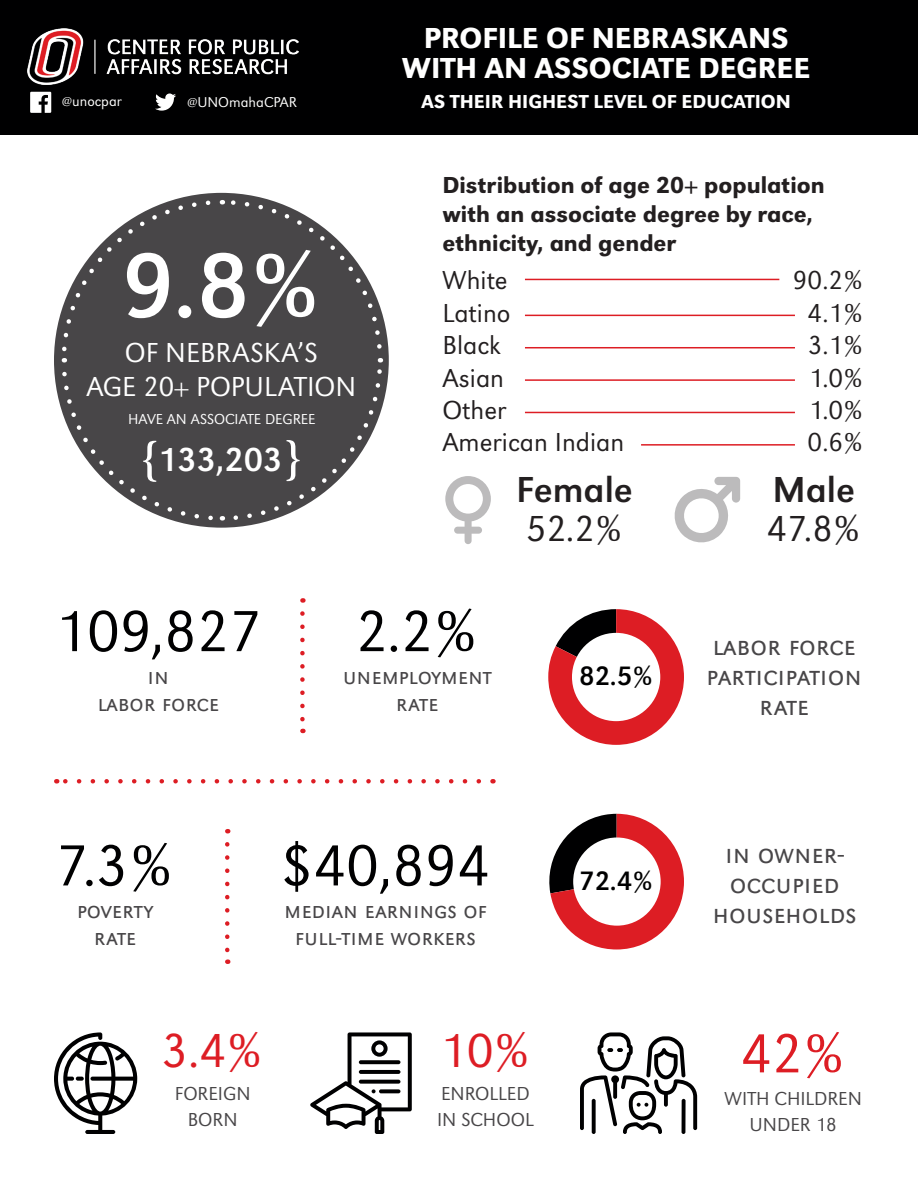
<style>
.page{position:relative;width:918px;height:1188px;background:#fff}
.page>*{position:absolute;margin:0;border:0;box-sizing:border-box;transform-origin:0 0}
.t1{font:94.5px "URW Grotesk";color:#fff}
.t2{font:300 60px "URW Grotesk";color:#000001}
.t3{font:300 57px "URW Grotesk";color:#dd1d24}
.t4{font:52.5px "URW Grotesk";color:#fff}
.t5{font:300 49.5px "URW Grotesk";color:#dd1d24}
.t6{font:300 37.5px/39px "URW Grotesk";color:#231f20}
.t7{font:37.5px "URW Grotesk";color:#231f20}
.t8{font:34.5px "URW Grotesk";color:#fff}
.t9{font:300 30px/30px "URW Grotesk SC";color:#484648;text-align:center}
.t10{font:500 30px "URW Grotesk";color:#fff}
.t11{font:300 28.5px "URW Grotesk";color:#fff}
.t12{font:27.6px "URW Grotesk";color:#000001}
.t13{font:300 27px "URW Grotesk";color:#231f20}
.t14{font:300 25.5px/27px "URW Grotesk SC";color:#484648;text-align:center}
.t15{font:500 24px/28.8px "URW Grotesk";color:#231f20}
.t16{font:300 19.5px/25.5px "URW Grotesk";color:#484648;text-align:center}
.t17{font:500 19.5px "URW Grotesk";color:#fff}
.t18{font:300 15px "URW Grotesk";color:#fff}
.t19{font:300 14.85px "URW Grotesk";color:#fff}
.t20{font:300 14.7px "URW Grotesk";color:#fff}
.s1{font-weight:400}
</style>
<div class="page">
<div style="left:0;top:0;width:918px;height:135px;background:#000001"></div>
<svg style="left:30px;top:92px;width:21px;height:21px"></svg>
<svg style="left:155px;top:94px;width:21px;height:17px"></svg>
<img style="left:27px;top:29px;width:271px;height:55px">
<svg style="left:300px;top:613px;width:5px;height:120px"></svg>
<svg style="left:674px;top:477px;width:66px;height:66px"></svg>
<svg style="left:445px;top:476px;width:46px;height:68px"></svg>
<div style="left:54px;top:193px;width:335px;height:335px;background:#484648;border-radius:50%"></div>
<svg style="left:233px;top:358px;width:152px;height:165px"></svg>
<svg style="left:222px;top:198px;width:162px;height:151px"></svg>
<svg style="left:59px;top:198px;width:152px;height:165px"></svg>
<svg style="left:60px;top:371px;width:163px;height:152px"></svg>
<hr style="left:525px;top:279px;width:254px;height:1px;background:#dd1d24">
<hr style="left:525px;top:315px;width:270px;height:1px;background:#dd1d24">
<hr style="left:525px;top:347px;width:270px;height:1px;background:#dd1d24">
<hr style="left:525px;top:379px;width:270px;height:2px;background:#dd1d24">
<hr style="left:525px;top:412px;width:270px;height:1px;background:#dd1d24">
<hr style="left:641px;top:444px;width:154px;height:2px;background:#dd1d24">
<svg style="left:54px;top:1032px;width:83px;height:102px"></svg>
<svg style="left:310px;top:1032px;width:102px;height:102px"></svg>
<svg style="left:225px;top:844px;width:5px;height:120px"></svg>
<svg style="left:63px;top:779px;width:416px;height:5px"></svg>
<svg style="left:548px;top:609px;width:136px;height:136px"></svg>
<div style="left:572px;top:633px;width:88px;height:88px;background:#fff;border-radius:50%"></div>
<svg style="left:549px;top:814px;width:135px;height:136px"></svg>
<div style="left:573px;top:838px;width:88px;height:88px;background:#fff;border-radius:50%"></div>
<svg style="left:580px;top:1032px;width:117px;height:102px"></svg>
<p class="t10" style="left:424px;top:20px;width:366px">PROFILE OF NEBRASKANS</p>
<p class="t10" style="left:402px;top:50px;width:410px">WITH AN ASSOCIATE DEGREE</p>
<p class="t20" style="left:62px;top:93px;width:61px">@unocpar</p>
<p class="t19" style="left:187px;top:93px;width:111px">@UNOmahaCPAR</p>
<p class="t17" style="left:421px;top:90px;width:371px">AS THEIR HIGHEST LEVEL OF EDUCATION</p>
<p class="t1" style="left:122px;top:231px;width:201px">9.8%</p>
<p class="t11" style="left:125px;top:337px;width:195px">OF NEBRASKA’S</p>
<p class="t11" style="left:86px;top:371px;width:272px">AGE 20+ POPULATION</p>
<p class="t18" style="left:128px;top:411px;width:189px">HAVE AN ASSOCIATE DEGREE</p>
<p class="t4" style="left:143px;top:429px;width:16px">{</p>
<p class="t8" style="left:158px;top:440px;width:126px">133,203</p>
<p class="t4" style="left:285px;top:429px;width:16px">}</p>
<p class="t15" style="left:442px;top:171px;width:384px">Distribution of age 20+ population with an associate degree by race, ethnicity, and gender</p>
<p class="t13" style="left:442px;top:265px;width:67px">White</p>
<p class="t13" style="left:793px;top:265px;width:72px">90.2%</p>
<p class="t13" style="left:442px;top:297px;width:70px">Latino</p>
<p class="t13" style="left:808px;top:297px;width:57px">4.1%</p>
<p class="t13" style="left:442px;top:330px;width:60px">Black</p>
<p class="t13" style="left:808px;top:330px;width:57px">3.1%</p>
<p class="t13" style="left:442px;top:362px;width:63px">Asian</p>
<p class="t13" style="left:809px;top:362px;width:56px">1.0%</p>
<p class="t13" style="left:442px;top:395px;width:65px">Other</p>
<p class="t13" style="left:809px;top:395px;width:56px">1.0%</p>
<p class="t13" style="left:442px;top:427px;width:184px">American Indian</p>
<p class="t13" style="left:808px;top:427px;width:57px">0.6%</p>
<p class="t6" style="left:767px;top:470px;width:96px"><span class="s1">Male<br></span>47.8%</p>
<p class="t7" style="left:516px;top:468px;width:118px">Female</p>
<p class="t6" style="left:526px;top:509px;width:99px">52.2%</p>
<p class="t2" style="left:55px;top:597px;width:209px">109,827</p>
<p class="t14" style="left:148px;top:662px;width:23px">in</p>
<p class="t14" style="left:97px;top:689px;width:123px">labor force</p>
<p class="t2" style="left:356px;top:597px;width:124px">2.2%</p>
<p class="t14" style="left:343px;top:662px;width:150px">unemployment rate</p>
<p class="t12" style="left:579px;top:660px;width:76px">82.5%</p>
<p class="t2" style="left:56px;top:831px;width:120px">7.3%</p>
<p class="t14" style="left:77px;top:896px;width:78px">poverty</p>
<p class="t14" style="left:94px;top:923px;width:44px">rate</p>
<p class="t2" style="left:281px;top:831px;width:210px">$40,894</p>
<p class="t14" style="left:284px;top:896px;width:204px">median earnings of full-time workers</p>
<p class="t5" style="left:162px;top:1023px;width:103px">3.4%</p>
<p class="t16" style="left:175px;top:1081px;width:77px">FOREIGN</p>
<p class="t16" style="left:188px;top:1107px;width:51px">BORN</p>
<p class="t5" style="left:440px;top:1023px;width:92px">10%</p>
<p class="t16" style="left:441px;top:1081px;width:90px">ENROLLED</p>
<p class="t16" style="left:437px;top:1107px;width:98px">IN SCHOOL</p>
<p class="t12" style="left:579px;top:865px;width:76px">72.4%</p>
<p class="t9" style="left:713px;top:630px;width:145px">labor force</p>
<p class="t9" style="left:706px;top:660px;width:157px">participation rate</p>
<p class="t9" style="left:713px;top:838px;width:146px">in owner&shy;occupied households</p>
<p class="t3" style="left:741px;top:1021px;width:106px">42%</p>
<p class="t16" style="left:724px;top:1086px;width:139px">WITH CHILDREN<br>UNDER 18</p>
</div>
